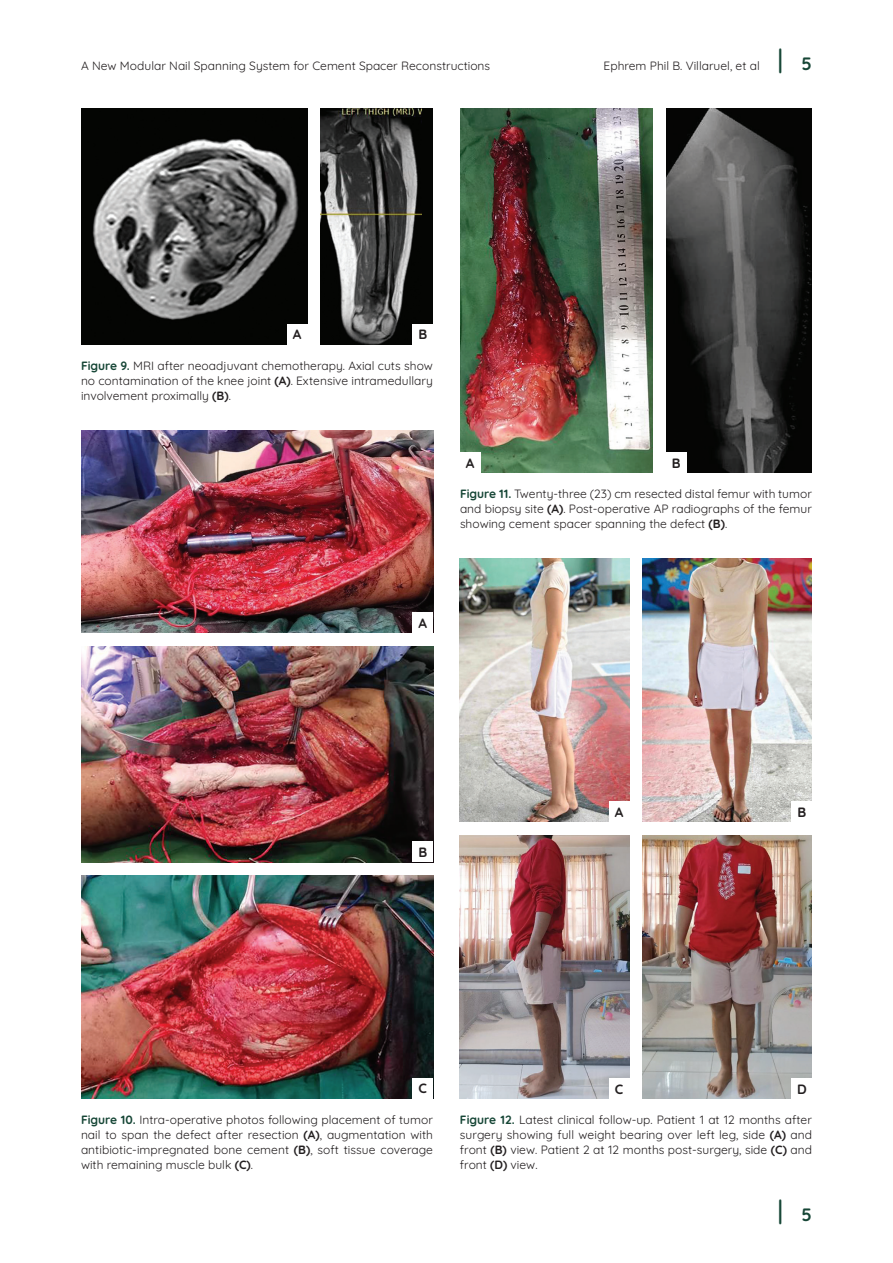
<style>
.page{position:relative;width:893px;height:1263px;background:#fff}
.page>*{position:absolute;margin:0;border:0;box-sizing:border-box;transform-origin:0 0}
.t1{font:700 27px "Quicksand";color:#164636;scale:.67 1}
.t2{font:700 13.5px "Quicksand";color:#231f20}
.t3{font:12px/15px "Quicksand";color:#231f20;text-align:justify}
.s1{font-size:18px}
.s2{font-weight:700;color:#164636}
.s3{font-weight:700}
</style>
<div class="page">
<img style="left:81px;top:430px;width:352px;height:202px">
<img style="left:81px;top:646px;width:352px;height:216px">
<img style="left:81px;top:875px;width:352px;height:223px">
<div style="left:413px;top:612px;width:20px;height:20px;background:#fff"></div>
<div style="left:413px;top:842px;width:20px;height:20px;background:#fff"></div>
<div style="left:413px;top:1078px;width:20px;height:20px;background:#fff"></div>
<img style="left:81px;top:108px;width:226px;height:236px">
<div style="left:321px;top:108px;width:112px;height:236px;background:#040503"></div>
<img style="left:321px;top:108px;width:101px;height:236px">
<div style="left:287px;top:324px;width:20px;height:20px;background:#fff"></div>
<div style="left:413px;top:324px;width:20px;height:20px;background:#fff"></div>
<img style="left:460px;top:108px;width:193px;height:364px">
<img style="left:666px;top:108px;width:146px;height:364px">
<div style="left:460px;top:452px;width:20px;height:20px;background:#fff"></div>
<div style="left:666px;top:452px;width:20px;height:20px;background:#fff"></div>
<img style="left:460px;top:559px;width:169px;height:263px">
<img style="left:460px;top:835px;width:169px;height:264px">
<img style="left:643px;top:559px;width:169px;height:263px">
<img style="left:643px;top:835px;width:169px;height:264px">
<div style="left:609px;top:802px;width:20px;height:20px;background:#fff"></div>
<div style="left:609px;top:1078px;width:20px;height:21px;background:#fff"></div>
<div style="left:792px;top:802px;width:20px;height:20px;background:#fff"></div>
<div style="left:792px;top:1078px;width:20px;height:21px;background:#fff"></div>
<p class="t3" style="left:81px;top:57px;width:411px">A New Modular Nail Spanning System for Cement Spacer Reconstructions</p>
<p class="t3" style="left:604px;top:57px;width:158px">Ephrem Phil B. Villaruel, et al</p>
<h1 class="t1" style="left:778px;top:38px;width:52px">| <span class="s1">5</span></h1>
<p class="t2" style="left:293px;top:323px;width:10px">A</p>
<p class="t2" style="left:418px;top:323px;width:10px">B</p>
<p class="t3" style="left:81px;top:357px;width:353px"><span class="s2">Figure 9.</span> MRI after neoadjuvant chemotherapy. Axial cuts show no contamination of the knee joint <span class="s3">(A)</span>. Extensive intramedullary involvement proximally <span class="s3">(B)</span>.</p>
<p class="t2" style="left:466px;top:452px;width:10px">A</p>
<p class="t2" style="left:672px;top:452px;width:10px">B</p>
<p class="t3" style="left:460px;top:485px;width:353px"><span class="s2">Figure 11.</span> Twenty-three (23) cm resected distal femur with tumor and biopsy site <span class="s3">(A)</span>. Post-operative AP radiographs of the femur showing cement spacer spanning the defect <span class="s3">(B)</span>.</p>
<p class="t2" style="left:419px;top:612px;width:10px">A</p>
<p class="t2" style="left:418px;top:841px;width:10px">B</p>
<p class="t2" style="left:615px;top:801px;width:10px">A</p>
<p class="t2" style="left:797px;top:801px;width:10px">B</p>
<p class="t2" style="left:419px;top:1077px;width:10px">C</p>
<p class="t3" style="left:81px;top:1111px;width:354px"><span class="s2">Figure 10.</span> Intra-operative photos following placement of tumor nail to span the defect after resection <span class="s3">(A)</span>, augmentation with antibiotic-impregnated bone cement <span class="s3">(B)</span>, soft tissue coverage with remaining muscle bulk <span class="s3">(C)</span>.</p>
<p class="t2" style="left:615px;top:1078px;width:10px">C</p>
<p class="t2" style="left:797px;top:1078px;width:11px">D</p>
<p class="t3" style="left:460px;top:1111px;width:353px"><span class="s2">Figure 12.</span> Latest clinical follow-up. Patient 1 at 12 months after surgery showing full weight bearing over left leg, side <span class="s3">(A)</span> and front <span class="s3">(B)</span> view. Patient 2 at 12 months post-surgery, side <span class="s3">(C)</span> and front <span class="s3">(D)</span> view.</p>
<h1 class="t1" style="left:778px;top:1188px;width:52px">| <span class="s1">5</span></h1>
</div>
